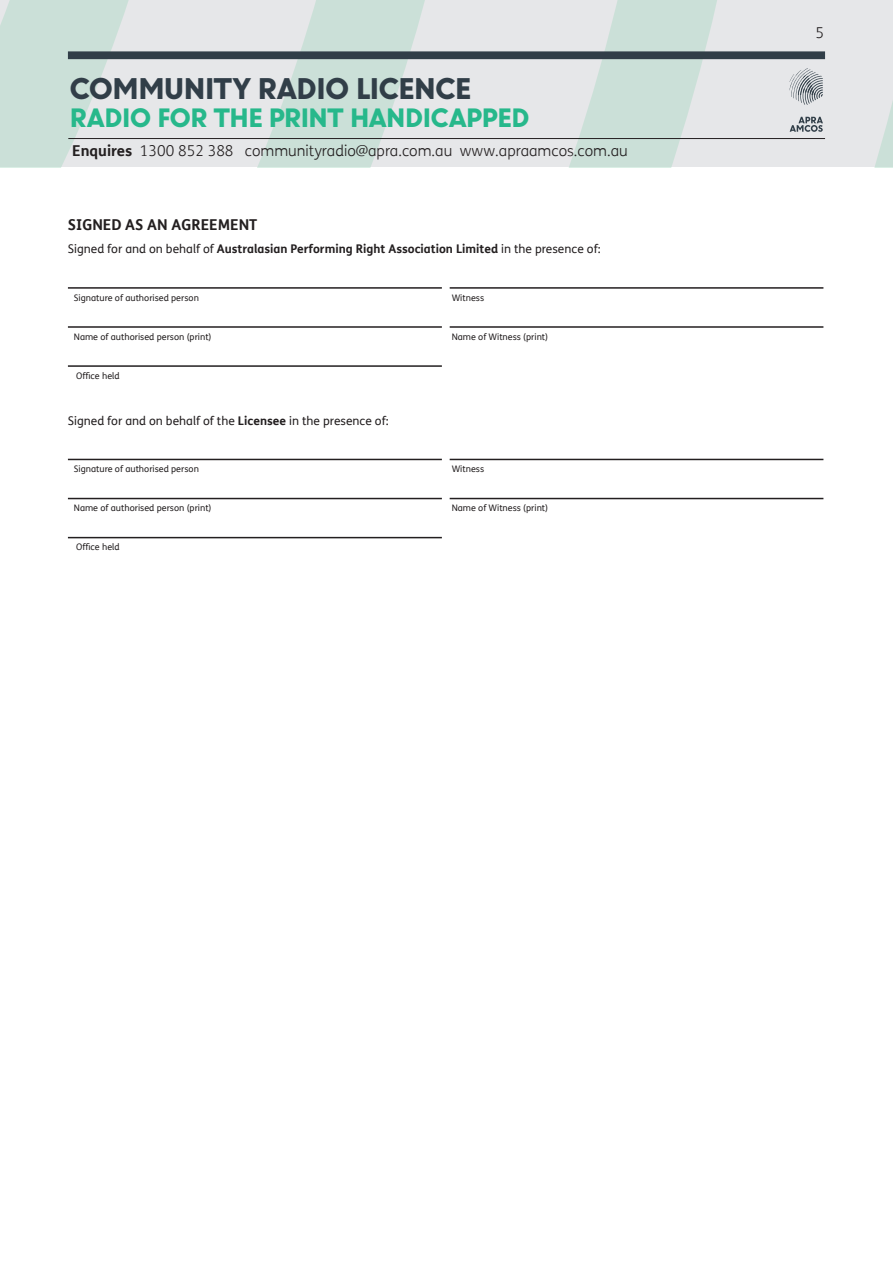
<style>
.page{position:relative;width:893px;height:1263px;background:#fff}
.page>*{position:absolute;margin:0;border:0;box-sizing:border-box;transform-origin:0 0}
.t1{font:900 27px "U8";letter-spacing:.005em;color:#313e48}
.t2{font:900 24px "U8";letter-spacing:.005em;color:#27b88b}
.t3{font:300 15px "FS Me";color:#231f20}
.t4{font:700 15px "FS Me";color:#231f20}
.t5{font:700 12px "FS Me";color:#231f20}
.t6{font:12px "FS Me";color:#231f20}
.t7{font:9px "FS Me";color:#231f20}
.s1{font-weight:700}
.s2{font-weight:400}
</style>
<div class="page">
<svg style="left:0;top:0;width:893px;height:168px;background:#dce4e2"></svg>
<hr style="left:68px;top:138px;width:757px;height:1px;background:#231f20">
<div style="left:68px;top:51px;width:757px;height:8px;background:#313e48"></div>
<svg style="left:790px;top:117px;width:33px;height:15px"></svg>
<svg style="left:790px;top:68px;width:33px;height:37px"></svg>
<hr style="left:68px;top:326px;width:374px;height:2px;background:#231f20">
<hr style="left:449px;top:326px;width:374px;height:2px;background:#231f20">
<hr style="left:68px;top:365px;width:374px;height:2px;background:#231f20">
<hr style="left:68px;top:287px;width:374px;height:2px;background:#231f20">
<hr style="left:449px;top:287px;width:374px;height:2px;background:#231f20">
<hr style="left:68px;top:498px;width:374px;height:1px;background:#231f20">
<hr style="left:449px;top:498px;width:374px;height:1px;background:#231f20">
<hr style="left:68px;top:537px;width:374px;height:1px;background:#231f20">
<hr style="left:68px;top:459px;width:374px;height:1px;background:#231f20">
<hr style="left:449px;top:459px;width:374px;height:1px;background:#231f20">
<h1 class="t1" style="left:70px;top:67px;width:402px">COMMUNITY RADIO LICENCE</h1>
<h2 class="t2" style="left:70px;top:99px;width:460px">RADIO FOR THE PRINT HANDICAPPED</h2>
<h3 class="t3" style="left:72px;top:141px;width:557px"><span class="s1">Enquires</span> 1300 852 388 communityradio@apra.com.au www.apraamcos.com.au</h3>
<p class="t4" style="left:68px;top:213px;width:191px">SIGNED AS AN AGREEMENT</p>
<p class="t5" style="left:68px;top:240px;width:534px"><span class="s2">Signed for and on behalf of</span> Australasian Performing Right Association Limited <span class="s2">in the presence of:</span></p>
<p class="t7" style="left:74px;top:291px;width:127px">Signature of authorised person</p>
<p class="t7" style="left:452px;top:291px;width:34px">Witness</p>
<p class="t7" style="left:74px;top:330px;width:139px">Name of authorised person (print)</p>
<p class="t7" style="left:452px;top:330px;width:98px">Name of Witness (print)</p>
<p class="t7" style="left:76px;top:369px;width:45px">Office held</p>
<p class="t6" style="left:68px;top:412px;width:322px">Signed for and on behalf of the <span class="s1">Licensee</span> in the presence of:</p>
<p class="t7" style="left:74px;top:463px;width:127px">Signature of authorised person</p>
<p class="t7" style="left:452px;top:463px;width:34px">Witness</p>
<p class="t7" style="left:74px;top:502px;width:139px">Name of authorised person (print)</p>
<p class="t7" style="left:452px;top:502px;width:98px">Name of Witness (print)</p>
<p class="t7" style="left:76px;top:541px;width:45px">Office held</p>
<h3 class="t3" style="left:816px;top:22px;width:10px">5</h3>
</div>
